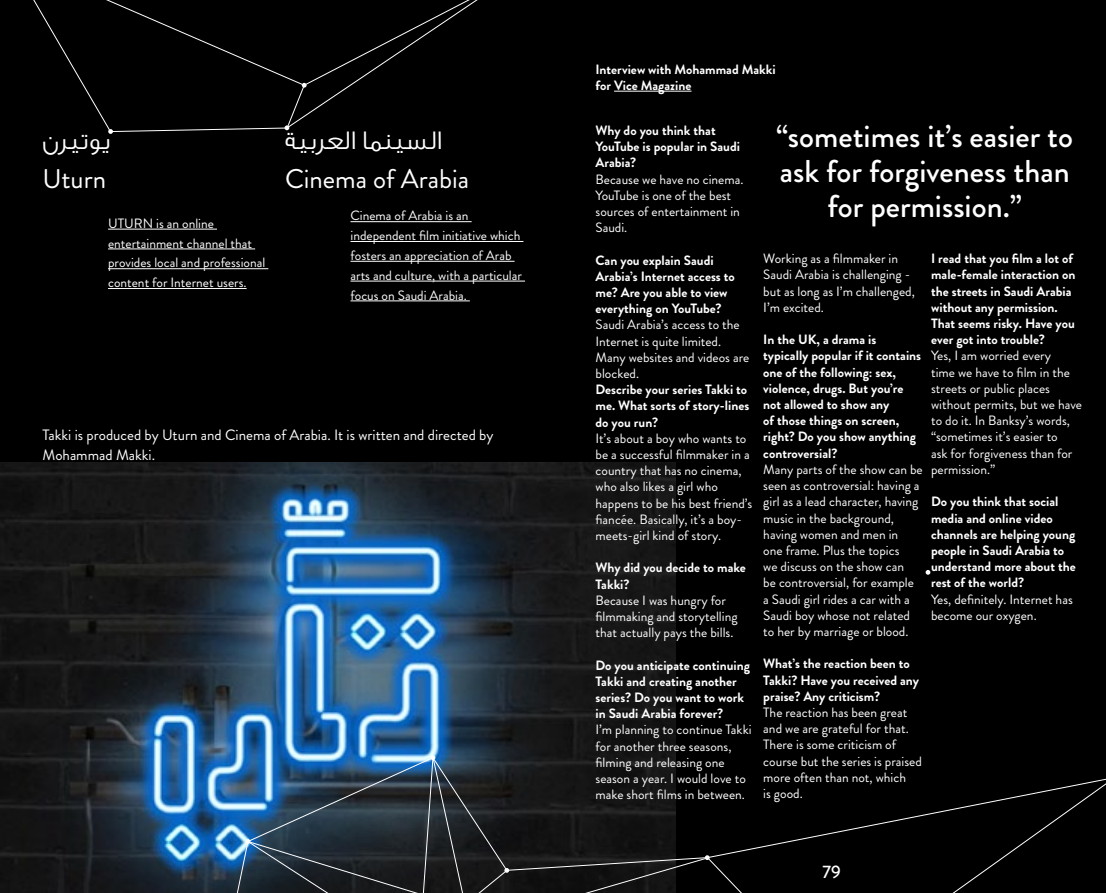
<style>
.page{position:relative;width:1106px;height:893px;background:#000}
.page>*{position:absolute;margin:0;border:0;box-sizing:border-box;transform-origin:0 0}
.t1{font:500 31.5px/34.8px "Brandon Grotesque";color:#fff;text-align:center}
.t2{font:300 27px "GESS Text";color:#fff}
.t3{font:27px "Brandon Grotesque";color:#fff}
.t4{font:500 18px "Brandon Grotesque";color:#fff}
.t5{font:15px/19.8px "Brandon Grotesque";color:#fff}
.t6{font:13.5px/16.2px "Brandon Grotesque";color:#fff}
.t7{font:700 13.5px/16.2px "Brandon Grotesque";color:#fff}
</style>
<div class="page">
<img style="left:0;top:462px;width:675px;height:431px">
<hr style="left:350px;top:221px;width:121px;height:1px;background:#fff">
<hr style="left:350px;top:241px;width:173px;height:1px;background:#fff">
<hr style="left:350px;top:261px;width:164px;height:1px;background:#fff">
<hr style="left:350px;top:281px;width:175px;height:1px;background:#fff">
<hr style="left:350px;top:301px;width:120px;height:1px;background:#fff">
<hr style="left:108px;top:229px;width:109px;height:1px;background:#fff">
<hr style="left:108px;top:249px;width:147px;height:1px;background:#fff">
<hr style="left:108px;top:268px;width:160px;height:1px;background:#fff">
<hr style="left:108px;top:288px;width:139px;height:1px;background:#fff">
<hr style="left:614px;top:91px;width:77px;height:1px;background:#fff">
<svg style="left:925px;top:570px;width:5px;height:5px"></svg>
<svg style="left:235px;top:755px;width:441px;height:138px;background:#2c4254"></svg>
<svg style="left:420px;top:778px;width:686px;height:115px"></svg>
<svg style="left:33px;top:0;width:75px;height:129px"></svg>
<svg style="left:108px;top:0;width:370px;height:134px"></svg>
<p class="t7" style="left:595px;top:61px;width:182px">Interview with Mohammad Makki for Vice Magazine</p>
<h2 class="t2" style="left:43px;top:125px;width:69px">يوتيرن</h2>
<h2 class="t2" style="left:285px;top:125px;width:158px">عربية ا ل سي نما ا ل</h2>
<h1 class="t1" style="left:776px;top:120px;width:298px">”sometimes it’s easier to ask for forgiveness than for permission.”</h1>
<p class="t7" style="left:595px;top:122px;width:146px">Why do you think that<br>YouTube is popular in Saudi<br>Arabia?</p>
<p class="t6" style="left:595px;top:171px;width:149px">Because we have no cinema.<br>YouTube is one of the best sources of entertainment in<br>Saudi.</p>
<p class="t7" style="left:595px;top:252px;width:141px">Can you explain Saudi<br>Arabia’s Internet access to me? Are you able to view everything on YouTube?</p>
<p class="t6" style="left:595px;top:317px;width:155px">Saudi Arabia’s access to the<br>Internet is quite limited.<br>Many websites and videos are blocked.</p>
<p class="t7" style="left:595px;top:382px;width:155px">Describe your series Takki to me. What sorts of story-lines do you run?</p>
<p class="t6" style="left:595px;top:430px;width:158px">It’s about a boy who wants to be a successful filmmaker in a country that has no cinema, who also likes a girl who happens to be his best friend’s fiancée. Basically, it’s a boy&shy;meets-girl kind of story.</p>
<p class="t7" style="left:595px;top:560px;width:152px">Why did you decide to make<br>Takki?</p>
<p class="t6" style="left:595px;top:592px;width:143px">Because I was hungry for filmmaking and storytelling that actually pays the bills.</p>
<p class="t7" style="left:595px;top:657px;width:156px">Do you anticipate continuing<br>Takki and creating another series? Do you want to work in Saudi Arabia forever?</p>
<p class="t6" style="left:595px;top:722px;width:157px">I’m planning to continue Takki for another three seasons, filming and releasing one season a year. I would love to make short films in between.</p>
<h2 class="t3" style="left:285px;top:160px;width:186px">Cinema of Arabia</h2>
<p class="t6" style="left:350px;top:206px;width:173px;line-height:19.8px">Cinema of Arabia is an independent film initiative which fosters an appreciation of Arab arts and culture, with a particular focus on Saudi Arabia.</p>
<h2 class="t3" style="left:43px;top:160px;width:65px">Uturn</h2>
<p class="t6" style="left:108px;top:213px;width:159px;line-height:19.8px">UTURN is an online entertainment channel that provides local and professional content for Internet users.</p>
<p class="t6" style="left:763px;top:251px;width:153px">Working as a filmmaker in<br>Saudi Arabia is challenging - but as long as I’m challenged,<br>I’m excited.</p>
<p class="t7" style="left:763px;top:332px;width:159px">In the UK, a drama is typically popular if it contains one of the following: sex, violence, drugs. But you’re not allowed to show any<br>of those things on screen, right? Do you show anything controversial?</p>
<p class="t6" style="left:763px;top:461px;width:161px">Many parts of the show can be seen as controversial: having a girl as a lead character, having music in the background, having women and men in<br>one frame. Plus the topics<br>we discuss on the show can<br>be controversial, for example a Saudi girl rides a car with a<br>Saudi boy whose not related to her by marriage or blood.</p>
<p class="t7" style="left:763px;top:656px;width:157px">What’s the reaction been to<br>Takki? Have you received any praise? Any criticism?</p>
<p class="t6" style="left:763px;top:704px;width:160px">The reaction has been great and we are grateful for that.<br>There is some criticism of course but the series is praised more often than not, which<br>is good.</p>
<p class="t7" style="left:931px;top:251px;width:146px">I read that you film a lot of male-female interaction on the streets in Saudi Arabia without any permission.<br>That seems risky. Have you ever got into trouble?</p>
<p class="t6" style="left:931px;top:348px;width:152px">Yes, I am worried every<br>time we have to film in the streets or public places without permits, but we have to do it. In Banksy’s words, “sometimes it’s easier to<br>ask for forgiveness than for permission.”</p>
<p class="t7" style="left:931px;top:494px;width:146px">Do you think that social media and online video channels are helping young people in Saudi Arabia to understand more about the rest of the world?</p>
<p class="t6" style="left:931px;top:591px;width:143px">Yes, definitely. Internet has become our oxygen.</p>
<p class="t5" style="left:43px;top:425px;width:452px">Takki is produced by Uturn and Cinema of Arabia. It is written and directed by<br>Mohammad Makki.</p>
<h3 class="t4" style="left:822px;top:860px;width:20px">79</h3>
</div>
